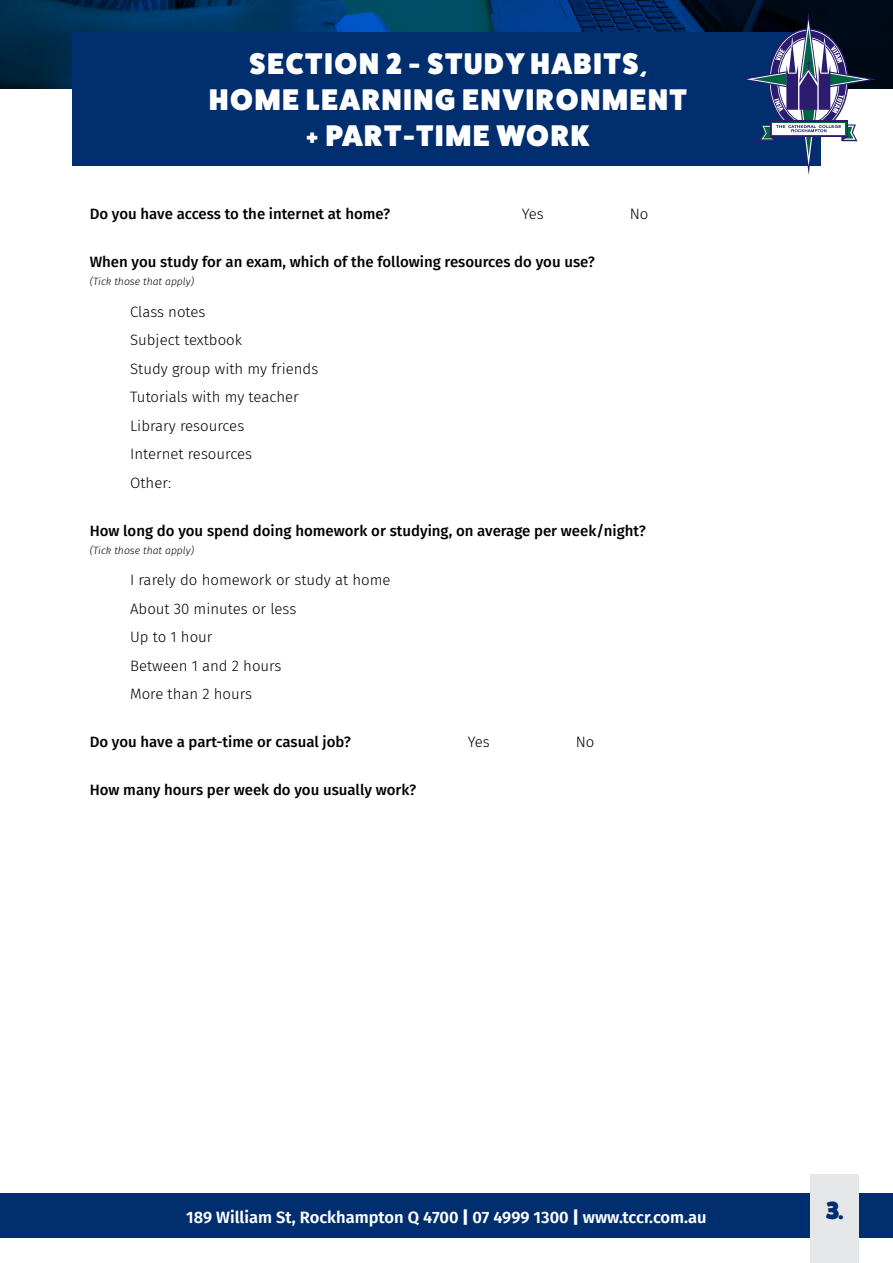
<style>
.page{position:relative;width:893px;height:1263px;background:#fff}
.page>*{position:absolute;margin:0;border:0;box-sizing:border-box;transform-origin:0 0}
.t1{font:800 30px/36px "Fat Frank";letter-spacing:.06em;color:#fff;text-align:center}
.t2{font:800 24.9px "Fat Frank";color:#002e6e}
.t3{font:600 16.5px "Fira Sans";color:#fff}
.t4{font:500 15px "Fira Sans";color:#000}
.t5{font:300 15px/28.5px "Fira Sans";color:#000}
.t6{font:italic 300 10.5px "Fira Sans";color:#000}
.s1{font-weight:900}
</style>
<div class="page">
<svg style="left:0;top:0;width:893px;height:88px;background:#003058"></svg>
<div style="left:0;top:1193px;width:893px;height:45px;background:#002e6e"></div>
<div style="left:72px;top:32px;width:749px;height:134px;background:#002e6e"></div>
<svg style="left:739px;top:12px;width:138px;height:162px"></svg>
<div style="left:810px;top:1174px;width:49px;height:89px;background:#e6e7e8"></div>
<h1 class="t1" style="left:209px;top:45px;width:479px">SECTION 2 - STUDY HABITS,<br>HOME LEARNING ENVIRONMENT + PART-TIME WORK</h1>
<p class="t4" style="left:90px;top:202px;width:302px">Do you have access to the internet at home?</p>
<p class="t5" style="left:522px;top:200px;width:24px">Yes</p>
<p class="t5" style="left:630px;top:200px;width:20px">No</p>
<p class="t4" style="left:90px;top:250px;width:507px">When you study for an exam, which of the following resources do you use?</p>
<p class="t6" style="left:90px;top:274px;width:106px">(Tick those that apply)</p>
<p class="t5" style="left:130px;top:297px;width:190px">Class notes<br>Subject textbook<br>Study group with my friends<br>Tutorials with my teacher<br>Library resources<br>Internet resources<br>Other:</p>
<p class="t4" style="left:90px;top:519px;width:558px">How long do you spend doing homework or studying, on average per week/night?</p>
<p class="t6" style="left:90px;top:543px;width:106px">(Tick those that apply)</p>
<p class="t5" style="left:130px;top:566px;width:262px">I rarely do homework or study at home<br>About 30 minutes or less<br>Up to 1 hour<br>Between 1 and 2 hours<br>More than 2 hours</p>
<p class="t4" style="left:90px;top:730px;width:263px">Do you have a part-time or casual job?</p>
<p class="t5" style="left:468px;top:728px;width:24px">Yes</p>
<p class="t5" style="left:576px;top:728px;width:20px">No</p>
<p class="t4" style="left:90px;top:778px;width:328px">How many hours per week do you usually work?</p>
<p class="t3" style="left:186px;top:1203px;width:522px">189 William St, Rockhampton Q 4700 <span class="s1">|</span> 07 4999 1300 <span class="s1">|</span> www.tccr.com.au</p>
<h2 class="t2" style="left:825px;top:1196px;width:20px">3.</h2>
</div>
